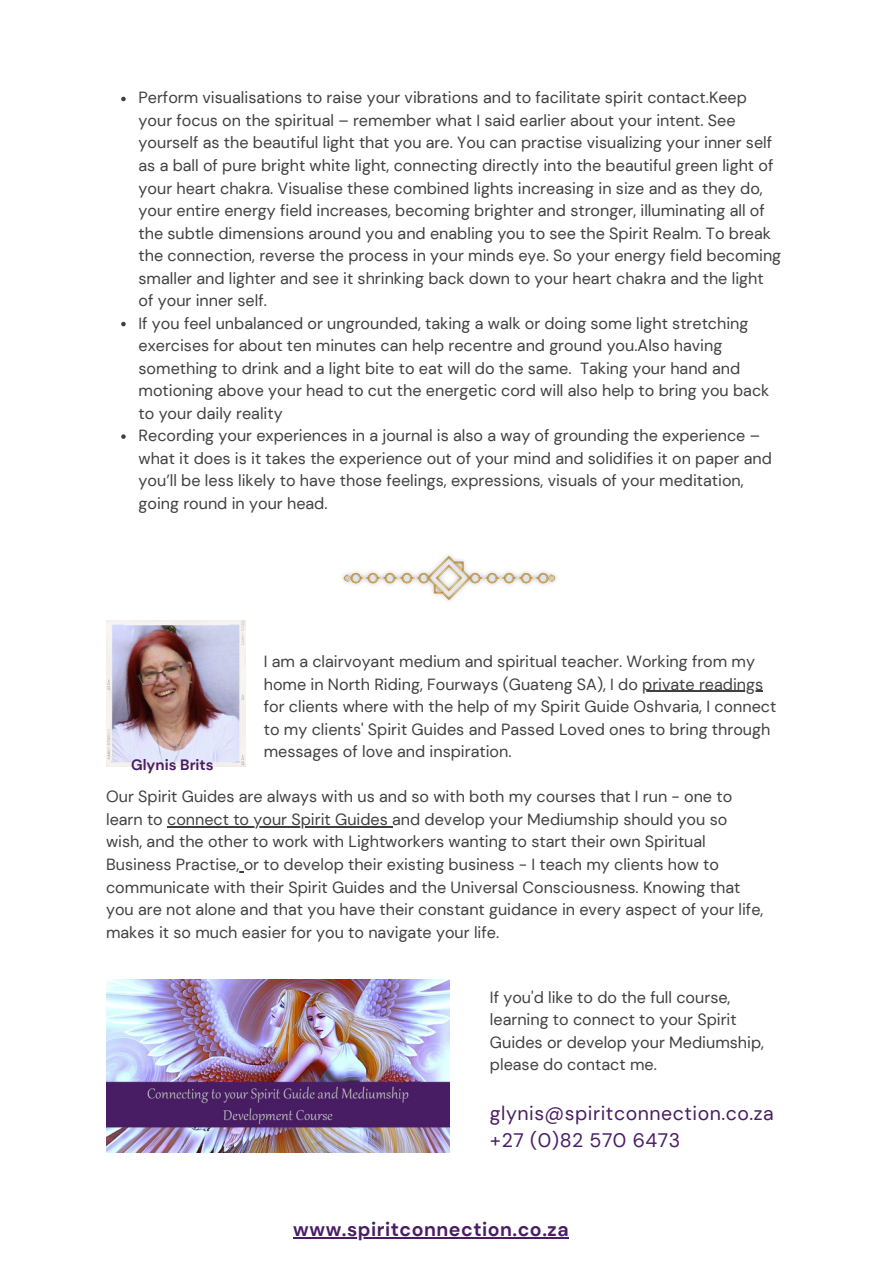
<style>
.page{position:relative;width:894px;height:1264px;background:#fff}
.page>*{position:absolute;margin:0;border:0;box-sizing:border-box;transform-origin:0 0}
.t1{font:19.5px/27px "DM Sans";letter-spacing:.025em;color:#491d64}
.t2{font:700 19.5px "DM Sans";letter-spacing:.025em;color:#491d64}
.t3{font:16.2px/22.5px "DM Sans";color:#404041}
.t4{font:700 15px "DM Sans";color:#491d64}
</style>
<div class="page">
<svg style="left:121px;top:97px;width:5px;height:4px"></svg>
<svg style="left:121px;top:322px;width:5px;height:4px"></svg>
<svg style="left:121px;top:434px;width:5px;height:5px"></svg>
<img style="left:106px;top:620px;width:139px;height:146px">
<img style="left:106px;top:979px;width:343px;height:173px">
<img style="left:342px;top:555px;width:215px;height:46px">
<hr style="left:642px;top:690px;width:121px;height:1px;background:#404041">
<hr style="left:167px;top:826px;width:225px;height:1px;background:#404041">
<hr style="left:293px;top:1237px;width:276px;height:1px;background:#491d64">
<p class="t3" style="left:138px;top:87px;width:644px">Perform visualisations to raise your vibrations and to facilitate spirit contact.Keep your focus on the spiritual – remember what I said earlier about your intent. See yourself as the beautiful light that you are. You can practise visualizing your inner self as a ball of pure bright white light, connecting directly into the beautiful green light of your heart chakra. Visualise these combined lights increasing in size and as they do, your entire energy field increases, becoming brighter and stronger, illuminating all of the subtle dimensions around you and enabling you to see the Spirit Realm. To break the connection, reverse the process in your minds eye. So your energy field becoming smaller and lighter and see it shrinking back down to your heart chakra and the light of your inner self.</p>
<p class="t3" style="left:138px;top:312px;width:632px">If you feel unbalanced or ungrounded, taking a walk or doing some light stretching exercises for about ten minutes can help recentre and ground you.Also having something to drink and a light bite to eat will do the same. Taking your hand and motioning above your head to cut the energetic cord will also help to bring you back to your daily reality</p>
<p class="t3" style="left:138px;top:424px;width:634px">Recording your experiences in a journal is also a way of grounding the experience – what it does is it takes the experience out of your mind and solidifies it on paper and you’ll be less likely to have those feelings, expressions, visuals of your meditation, going round in your head.</p>
<h1 class="t4" style="left:131px;top:755px;width:84px">Glynis Brits</h1>
<h3 class="t3" style="left:264px;top:650px;width:500px">I am a clairvoyant medium and spiritual teacher. Working from my home in North Riding, Fourways (Guateng SA), I do private readings</h3>
<p class="t3" style="left:264px;top:695px;width:514px">for clients where with the help of my Spirit Guide Oshvaria, I connect to my clients' Spirit Guides and Passed Loved ones to bring through messages of love and inspiration.</p>
<p class="t3" style="left:106px;top:785px;width:627px">Our Spirit Guides are always with us and so with both my courses that I run - one to learn to connect to your Spirit Guides and develop your Mediumship should you so</p>
<p class="t3" style="left:106px;top:830px;width:614px">wish, and the other to work with Lightworkers wanting to start their own Spiritual<br>Business Practise, or to develop their existing business - I teach my clients how to</p>
<h2 class="t3" style="left:106px;top:875px;width:658px">communicate with their Spirit Guides and the Universal Consciousness. Knowing that you are not alone and that you have their constant guidance in every aspect of your life, makes it so much easier for you to navigate your life.</h2>
<p class="t3" style="left:490px;top:986px;width:275px">If you'd like to do the full course, learning to connect to your Spirit<br>Guides or develop your Mediumship, please do contact me.</p>
<p class="t1" style="left:490px;top:1099px;width:285px">glynis@spiritconnection.co.za +27 (0)82 570 6473</p>
<p class="t2" style="left:293px;top:1217px;width:277px">www.spiritconnection.co.za</p>
</div>
